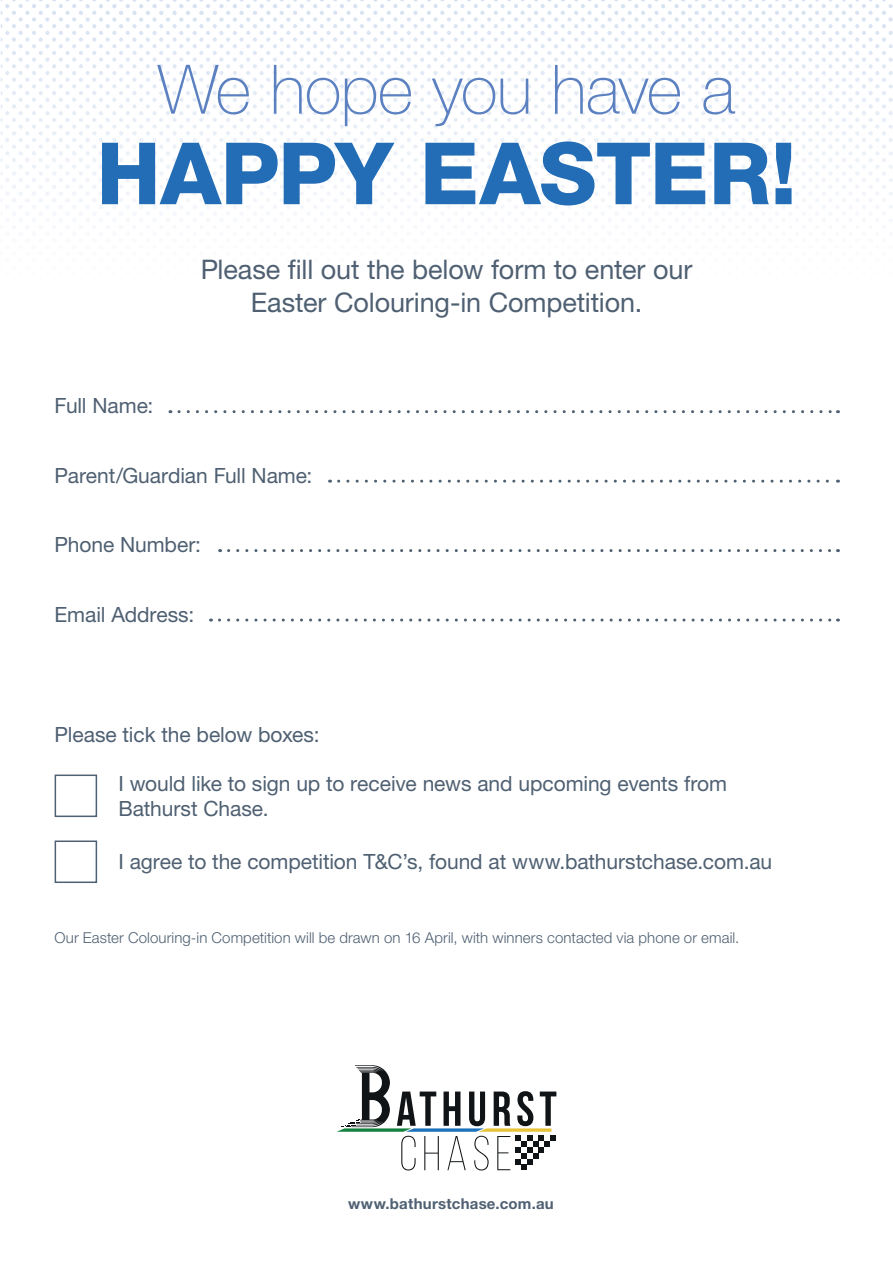
<style>
.page{position:relative;width:893px;height:1263px;background:#fff}
.page>*{position:absolute;margin:0;border:0;box-sizing:border-box;transform-origin:0 0}
.t1{font:100 68.25px "Helvetica Neue LT Std";letter-spacing:-.015em;color:#5c81c1}
.t2{font:27px/32.4px "Helvetica Neue LT Std";letter-spacing:-.005em;color:#4f6072;text-align:center}
.t3{font:21px/25.2px "Helvetica Neue LT Std";letter-spacing:-.005em;color:#4f6072}
.t4{font:300 15px "Helvetica Neue LT Std";letter-spacing:.005em;color:#4f6072}
.t5{font:700 15px "Helvetica Neue LT Std";letter-spacing:.015em;color:#4f6072}
</style>
<div class="page">
<svg style="left:0;top:0;width:893px;height:483px"></svg>
<svg style="left:102px;top:141px;width:689px;height:64px"></svg>
<svg style="left:179px;top:410px;width:659px;height:3px"></svg>
<svg style="left:339px;top:480px;width:499px;height:3px"></svg>
<svg style="left:229px;top:549px;width:609px;height:3px"></svg>
<svg style="left:219px;top:618px;width:619px;height:3px"></svg>
<div style="left:55px;top:774px;width:42px;height:43px;border:2px solid #4f6072"></div>
<div style="left:55px;top:840px;width:42px;height:43px;border:2px solid #4f6072"></div>
<svg style="left:337px;top:1065px;width:219px;height:105px"></svg>
<p class="t1" style="left:158px;top:50px;width:579px">We hope you have a</p>
<p class="t3" style="left:55px;top:393px;width:100px">Full Name:</p>
<p class="t2" style="left:201px;top:253px;width:493px">Please fill out the below form to enter our<br>Easter Colouring-in Competition.</p>
<p class="t3" style="left:55px;top:463px;width:259px">Parent/Guardian Full Name:</p>
<p class="t3" style="left:55px;top:532px;width:148px">Phone Number:</p>
<p class="t3" style="left:55px;top:601px;width:141px">Email Address:</p>
<p class="t3" style="left:55px;top:722px;width:266px">Please tick the below boxes:</p>
<p class="t3" style="left:118px;top:770px;width:610px">I would like to sign up to receive news and upcoming events from<br>Bathurst Chase.</p>
<p class="t3" style="left:118px;top:849px;width:655px">I agree to the competition T&amp;C’s, found at www.bathurstchase.com.au</p>
<p class="t4" style="left:55px;top:928px;width:686px">Our Easter Colouring-in Competition will be drawn on 16 April, with winners contacted via phone or email.</p>
<p class="t5" style="left:348px;top:1194px;width:207px">www.bathurstchase.com.au</p>
</div>
